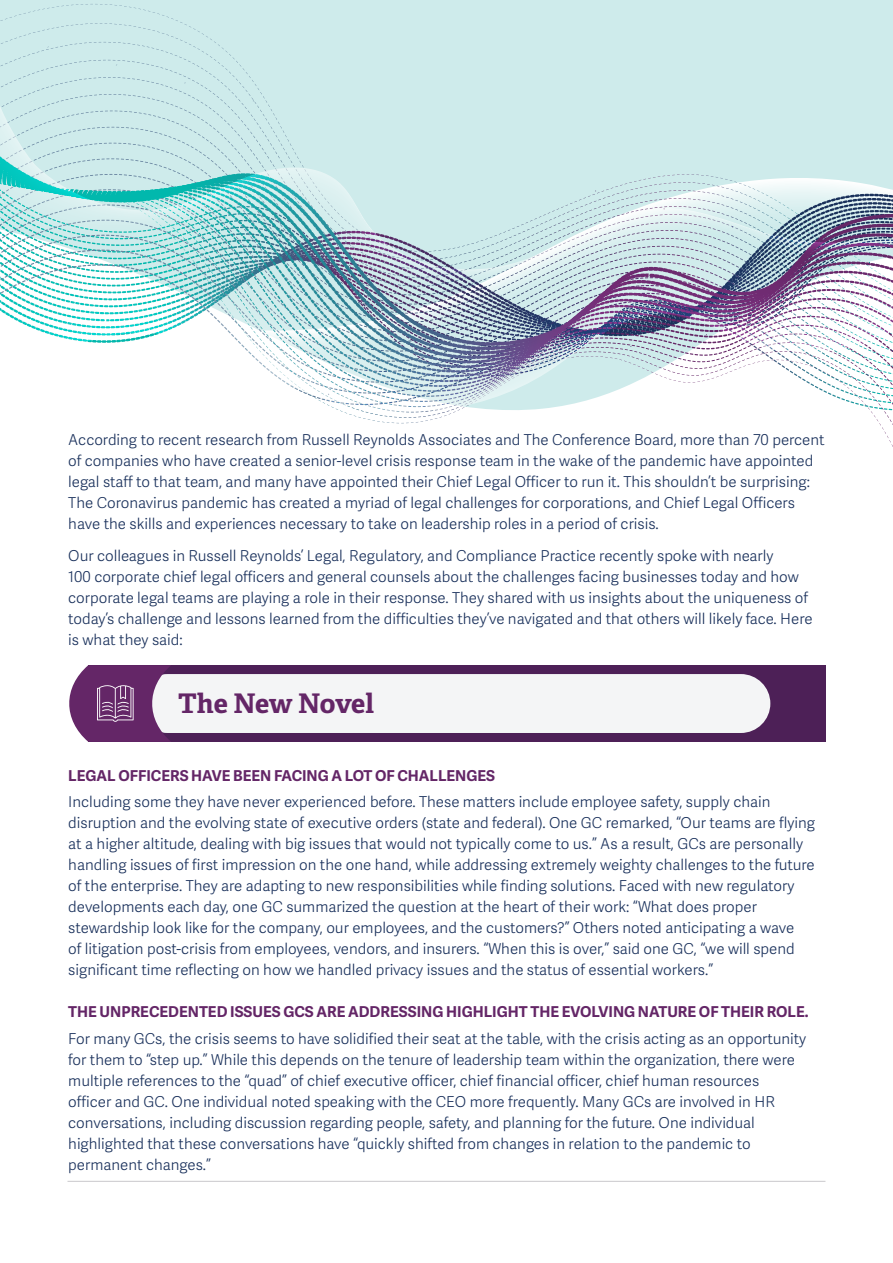
<style>
.page{position:relative;width:893px;height:1263px;background:#fff}
.page>*{position:absolute;margin:0;border:0;box-sizing:border-box;transform-origin:0 0}
.t1{font:700 27px "Adelle";letter-spacing:-.02em;color:#642667}
.body{font:15px/21px "Adelle Sans Lt";color:#19305b}
.header1_purple_1{font:700 15px "Adelle Sans";color:#642667}
</style>
<div class="page">
<hr style="left:67px;top:1181px;width:758px;height:1px;background:#c9c8cb">
<div style="left:0;top:0;width:893px;height:476px;background:#ceebeb"></div>
<div style="left:0;top:429px;width:893px;height:47px;background:#fff"></div>
<svg style="left:61px;top:4px;width:66px;height:3px"></svg>
<svg style="left:66px;top:23px;width:65px;height:3px"></svg>
<svg style="left:70px;top:42px;width:65px;height:3px"></svg>
<svg style="left:75px;top:60px;width:65px;height:6px"></svg>
<svg style="left:79px;top:77px;width:65px;height:4px"></svg>
<svg style="left:0;top:92px;width:893px;height:337px"></svg>
<div style="left:88px;top:665px;width:738px;height:77px;background:#4d2057"></div>
<div style="left:138px;top:674px;width:632px;height:59px;background:#f4f5f6;border-radius:29px"></div>
<svg style="left:69px;top:665px;width:102px;height:77px"></svg>
<svg style="left:643px;top:92px;width:234px;height:54px"></svg>
<p class="body" style="left:68px;top:429px;width:758px">According to recent research from Russell Reynolds Associates and The Conference Board, more than 70 percent of companies who have created a senior-level crisis response team in the wake of the pandemic have appointed legal staff to that team, and many have appointed their Chief Legal Officer to run it. This shouldn’t be surprising:<br>The Coronavirus pandemic has created a myriad of legal challenges for corporations, and Chief Legal Officers have the skills and experiences necessary to take on leadership roles in a period of crisis.</p>
<p class="body" style="left:68px;top:544px;width:746px">Our colleagues in Russell Reynolds’ Legal, Regulatory, and Compliance Practice recently spoke with nearly<br>100 corporate chief legal officers and general counsels about the challenges facing businesses today and how corporate legal teams are playing a role in their response. They shared with us insights about the uniqueness of today’s challenge and lessons learned from the difficulties they’ve navigated and that others will likely face. Here is what they said:</p>
<p class="t1" style="left:178px;top:684px;width:197px">The New Novel</p>
<p class="header1_purple_1" style="left:68px;top:765px;width:428px">LEGAL OFFICERS HAVE BEEN FACING A LOT OF CHALLENGES</p>
<p class="body" style="left:68px;top:791px;width:748px">Including some they have never experienced before. These matters include employee safety, supply chain disruption and the evolving state of executive orders (state and federal). One GC remarked, “Our teams are flying at a higher altitude, dealing with big issues that would not typically come to us.” As a result, GCs are personally handling issues of first impression on the one hand, while addressing extremely weighty challenges to the future of the enterprise. They are adapting to new responsibilities while finding solutions. Faced with new regulatory developments each day, one GC summarized the question at the heart of their work: “What does proper stewardship look like for the company, our employees, and the customers?” Others noted anticipating a wave<br>of litigation post-crisis from employees, vendors, and insurers. “When this is over,” said one GC, “we will spend significant time reflecting on how we handled privacy issues and the status of essential workers.”</p>
<p class="header1_purple_1" style="left:68px;top:1001px;width:742px">THE UNPRECEDENTED ISSUES GCS ARE ADDRESSING HIGHLIGHT THE EVOLVING NATURE OF THEIR ROLE.</p>
<p class="body" style="left:68px;top:1027px;width:739px">For many GCs, the crisis seems to have solidified their seat at the table, with the crisis acting as an opportunity for them to “step up.” While this depends on the tenure of leadership team within the organization, there were multiple references to the “quad” of chief executive officer, chief financial officer, chief human resources<br>officer and GC. One individual noted speaking with the CEO more frequently. Many GCs are involved in HR conversations, including discussion regarding people, safety, and planning for the future. One individual highlighted that these conversations have “quickly shifted from changes in relation to the pandemic to permanent changes.”</p>
</div>
